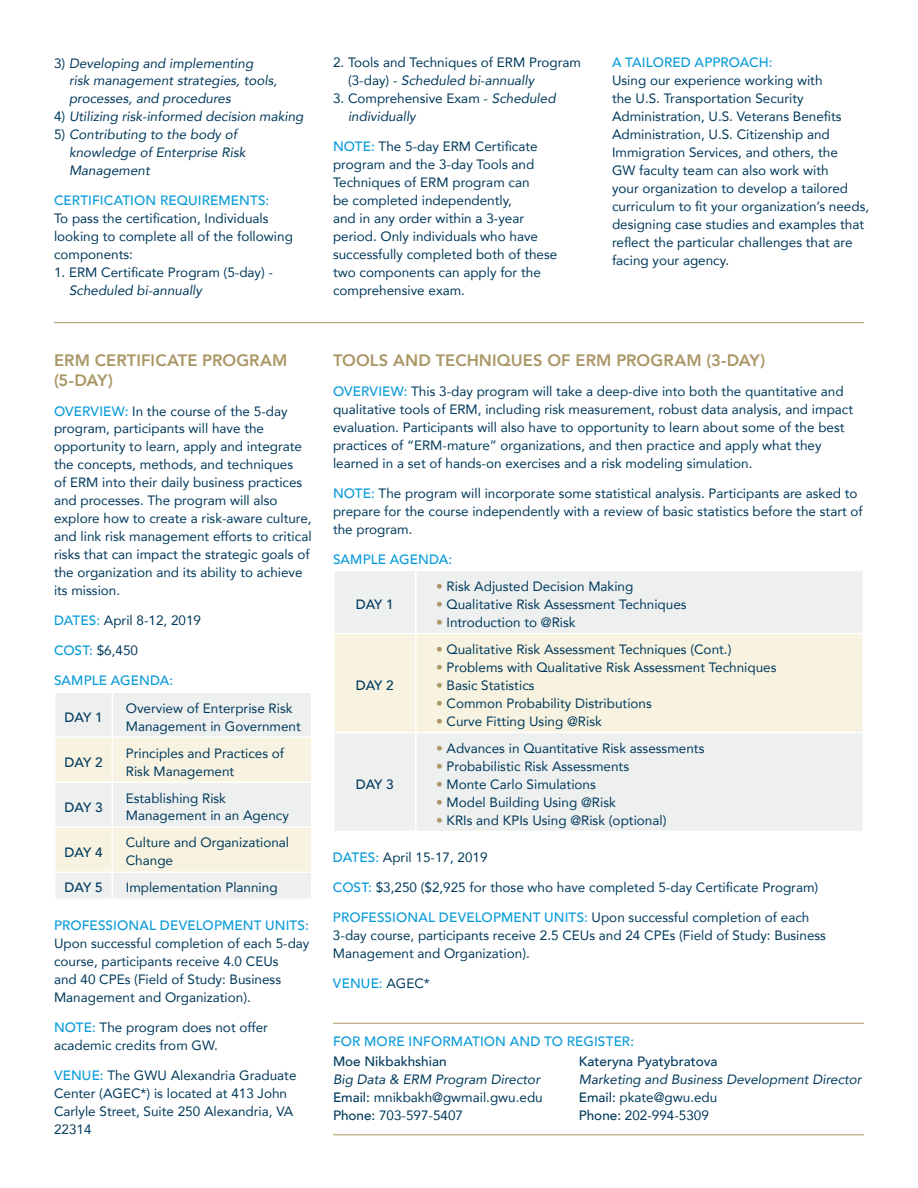
<style>
.page{position:relative;width:918px;height:1188px;background:#fff}
.page>*{position:absolute;margin:0;border:0;box-sizing:border-box;transform-origin:0 0}
.t1{font:800 16.5px/19.8px "Avenir";letter-spacing:.005em;color:#aa9766}
.t2{font:13.5px/18px "Avenir";color:#00395c}
.t3{font:italic 13.5px/18px "Avenir";color:#00395c}
.t4{font:500 13.5px "Avenir";letter-spacing:.01em;color:#069ad9}
.t5{font:500 13.5px "Avenir";color:#00395c}
.s1{font-style:normal}
.s2{font-weight:500;color:#069ad9}
.s3{font-style:italic}
.s4{color:#aa9766}
.s5{font-weight:400;color:#00395c}
.s6{font-weight:500}
.s7{font-weight:500;font-style:normal}
</style>
<div class="page">
<hr style="left:333px;top:1023px;width:531px;height:1px;background:#aa9766">
<hr style="left:333px;top:1134px;width:531px;height:1px;background:#aa9766">
<div style="left:56px;top:693px;width:255px;height:43px;background:#eef0f0"></div>
<hr style="left:112px;top:693px;width:1px;height:44px;background:#fff">
<svg style="left:55px;top:738px;width:256px;height:160px;background:#f3f1e7"></svg>
<hr style="left:54px;top:782px;width:58px;height:1px;background:#fff">
<hr style="left:112px;top:782px;width:200px;height:1px;background:#fff">
<hr style="left:54px;top:827px;width:58px;height:1px;background:#fff">
<hr style="left:112px;top:827px;width:200px;height:1px;background:#fff">
<hr style="left:54px;top:872px;width:58px;height:1px;background:#fff">
<hr style="left:112px;top:872px;width:200px;height:1px;background:#fff">
<div style="left:335px;top:571px;width:527px;height:260px;background:#eef0f0"></div>
<div style="left:334px;top:634px;width:528px;height:98px;background:#f7f3e0"></div>
<hr style="left:415px;top:571px;width:2px;height:62px;background:#fff">
<hr style="left:415px;top:634px;width:2px;height:98px;background:#fff">
<hr style="left:415px;top:733px;width:2px;height:98px;background:#fff">
<hr style="left:333px;top:732px;width:83px;height:1px;background:#fff">
<hr style="left:416px;top:732px;width:448px;height:1px;background:#fff">
<hr style="left:333px;top:633px;width:83px;height:1px;background:#fff">
<hr style="left:416px;top:633px;width:448px;height:1px;background:#fff">
<hr style="left:54px;top:322px;width:810px;height:1px;background:#aa9766">
<p class="t3" style="left:69px;top:54px;width:210px;text-indent:-15px"><span class="s1">3)</span> Developing and implementing<br>risk management strategies, tools, processes, and procedures</p>
<p class="t3" style="left:54px;top:108px;width:251px"><span class="s1">4)</span> Utilizing risk-informed decision making</p>
<p class="t3" style="left:69px;top:126px;width:178px;text-indent:-15px"><span class="s1">5)</span> Contributing to the body of knowledge of Enterprise Risk<br>Management</p>
<p class="t4" style="left:54px;top:189px;width:217px">CERTIFICATION REQUIREMENTS:</p>
<p class="t2" style="left:54px;top:209px;width:240px">To pass the certification, Individuals looking to complete all of the following components:</p>
<p class="t2" style="left:54px;top:263px;width:221px">1. ERM Certificate Program (5-day) -</p>
<p class="t3" style="left:69px;top:282px;width:135px">Scheduled bi-annually</p>
<p class="t1" style="left:54px;top:350px;width:235px">ERM CERTIFICATE PROGRAM (5-DAY)</p>
<p class="t2" style="left:54px;top:401px;width:259px"><span class="s2">OVERVIEW:</span> In the course of the 5-day program, participants will have the opportunity to learn, apply and integrate the concepts, methods, and techniques<br>of ERM into their daily business practices and processes. The program will also explore how to create a risk-aware culture, and link risk management efforts to critical risks that can impact the strategic goals of the organization and its ability to achieve its mission.</p>
<p class="t2" style="left:54px;top:611px;width:149px"><span class="s2">DATES:</span> April 8-12, 2019</p>
<p class="t2" style="left:54px;top:641px;width:86px"><span class="s2">COST:</span> $6,450</p>
<p class="t4" style="left:54px;top:669px;width:121px">SAMPLE AGENDA:</p>
<p class="t5" style="left:65px;top:705px;width:40px">DAY 1</p>
<p class="t2" style="left:126px;top:698px;width:177px">Overview of Enterprise Risk<br>Management in Government</p>
<p class="t5" style="left:65px;top:750px;width:40px">DAY 2</p>
<p class="t2" style="left:126px;top:743px;width:160px">Principles and Practices of<br>Risk Management</p>
<p class="t5" style="left:65px;top:795px;width:40px">DAY 3</p>
<p class="t2" style="left:126px;top:788px;width:165px">Establishing Risk<br>Management in an Agency</p>
<p class="t5" style="left:65px;top:840px;width:40px">DAY 4</p>
<p class="t2" style="left:126px;top:833px;width:165px">Culture and Organizational<br>Change</p>
<p class="t5" style="left:65px;top:876px;width:40px">DAY 5</p>
<p class="t2" style="left:126px;top:878px;width:153px">Implementation Planning</p>
<p class="t4" style="left:54px;top:914px;width:256px">PROFESSIONAL DEVELOPMENT UNITS:</p>
<p class="t2" style="left:54px;top:934px;width:257px">Upon successful completion of each 5-day course, participants receive 4.0 CEUs<br>and 40 CPEs (Field of Study: Business Management and Organization).</p>
<p class="t2" style="left:54px;top:1018px;width:216px"><span class="s2">NOTE:</span> The program does not offer academic credits from GW.</p>
<p class="t2" style="left:54px;top:1066px;width:244px"><span class="s2">VENUE:</span> The GWU Alexandria Graduate<br>Center (AGEC*) is located at 413 John<br>Carlyle Street, Suite 250 Alexandria, VA<br>22314</p>
<p class="t2" style="left:348px;top:53px;width:235px;text-indent:-15px">2. Tools and Techniques of ERM Program (3-day) - <span class="s3">Scheduled bi-annually</span></p>
<p class="t3" style="left:348px;top:90px;width:209px;text-indent:-15px"><span class="s1">3. Comprehensive Exam -</span> Scheduled individually</p>
<p class="t2" style="left:333px;top:137px;width:226px"><span class="s2">NOTE:</span> The 5-day ERM Certificate program and the 3-day Tools and<br>Techniques of ERM program can<br>be completed independently,<br>and in any order within a 3-year period. Only individuals who have successfully completed both of these two components can apply for the comprehensive exam.</p>
<p class="t4" style="left:612px;top:51px;width:162px">A TAILORED APPROACH:</p>
<p class="t2" style="left:612px;top:71px;width:259px">Using our experience working with<br>the U.S. Transportation Security Administration, U.S. Veterans Benefits Administration, U.S. Citizenship and Immigration Services, and others, the<br>GW faculty team can also work with<br>your organization to develop a tailored curriculum to fit your organization’s needs, designing case studies and examples that reflect the particular challenges that are facing your agency.</p>
<p class="t1" style="left:333px;top:350px;width:434px">TOOLS AND TECHNIQUES OF ERM PROGRAM (3-DAY)</p>
<p class="t2" style="left:333px;top:382px;width:522px"><span class="s2">OVERVIEW:</span> This 3-day program will take a deep-dive into both the quantitative and qualitative tools of ERM, including risk measurement, robust data analysis, and impact evaluation. Participants will also have to opportunity to learn about some of the best practices of “ERM-mature” organizations, and then practice and apply what they learned in a set of hands-on exercises and a risk modeling simulation.</p>
<p class="t2" style="left:333px;top:484px;width:531px"><span class="s2">NOTE:</span> The program will incorporate some statistical analysis. Participants are asked to prepare for the course independently with a review of basic statistics before the start of the program.</p>
<p class="t4" style="left:333px;top:547px;width:121px">SAMPLE AGENDA:</p>
<p class="t5" style="left:356px;top:592px;width:40px">DAY 1</p>
<p class="t2" style="left:436px;top:577px;width:199px"><span class="s4">•</span> Risk Adjusted Decision Making</p>
<p class="t2" style="left:436px;top:595px;width:252px"><span class="s4">•</span> Qualitative Risk Assessment Techniques</p>
<p class="t2" style="left:436px;top:613px;width:141px"><span class="s4">•</span> Introduction to @Risk</p>
<p class="t5" style="left:356px;top:673px;width:40px">DAY 2</p>
<p class="t2" style="left:436px;top:640px;width:297px"><span class="s4">•</span> Qualitative Risk Assessment Techniques (Cont.)</p>
<p class="t2" style="left:436px;top:658px;width:342px"><span class="s4">•</span> Problems with Qualitative Risk Assessment Techniques</p>
<p class="t2" style="left:436px;top:676px;width:100px"><span class="s4">•</span> Basic Statistics</p>
<p class="t2" style="left:436px;top:694px;width:217px"><span class="s4">•</span> Common Probability Distributions</p>
<p class="t2" style="left:436px;top:712px;width:167px"><span class="s4">•</span> Curve Fitting Using @Risk</p>
<p class="t2" style="left:436px;top:739px;width:270px"><span class="s4">•</span> Advances in Quantitative Risk assessments</p>
<p class="t2" style="left:436px;top:757px;width:195px"><span class="s4">•</span> Probabilistic Risk Assessments</p>
<p class="t2" style="left:436px;top:775px;width:161px"><span class="s4">•</span> Monte Carlo Simulations</p>
<p class="t2" style="left:436px;top:793px;width:181px"><span class="s4">•</span> Model Building Using @Risk</p>
<p class="t2" style="left:436px;top:811px;width:232px"><span class="s4">•</span> KRIs and KPIs Using @Risk (optional)</p>
<p class="t2" style="left:333px;top:848px;width:156px"><span class="s2">DATES:</span> April 15-17, 2019</p>
<p class="t2" style="left:333px;top:878px;width:487px"><span class="s2">COST:</span> $3,250 ($2,925 for those who have completed 5-day Certificate Program)</p>
<p class="t2" style="left:333px;top:908px;width:495px"><span class="s2">PROFESSIONAL DEVELOPMENT UNITS:</span> Upon successful completion of each<br>3-day course, participants receive 2.5 CEUs and 24 CPEs (Field of Study: Business<br>Management and Organization).</p>
<p class="t4" style="left:333px;top:972px;width:98px">VENUE: <span class="s5">AGEC*</span></p>
<p class="t5" style="left:356px;top:772px;width:40px">DAY 3</p>
<p class="t4" style="left:333px;top:1029px;width:303px">FOR MORE INFORMATION AND TO REGISTER:</p>
<p class="t5" style="left:333px;top:1049px;width:115px">Moe Nikbakhshian</p>
<p class="t2" style="left:333px;top:1070px;width:211px"><span class="s3">Big Data &amp; ERM Program Director<br></span><span class="s6">Email:</span> mnikbakh@gwmail.gwu.edu<br><span class="s6">Phone:</span> 703-597-5407</p>
<p class="t5" style="left:579px;top:1049px;width:140px">Kateryna Pyatybratova</p>
<p class="t3" style="left:579px;top:1070px;width:284px">Marketing and Business Development Director<br><span class="s7">Email:</span> <span class="s1">pkate@gwu.edu<br></span><span class="s7">Phone:</span> <span class="s1">202-994-5309</span></p>
</div>
